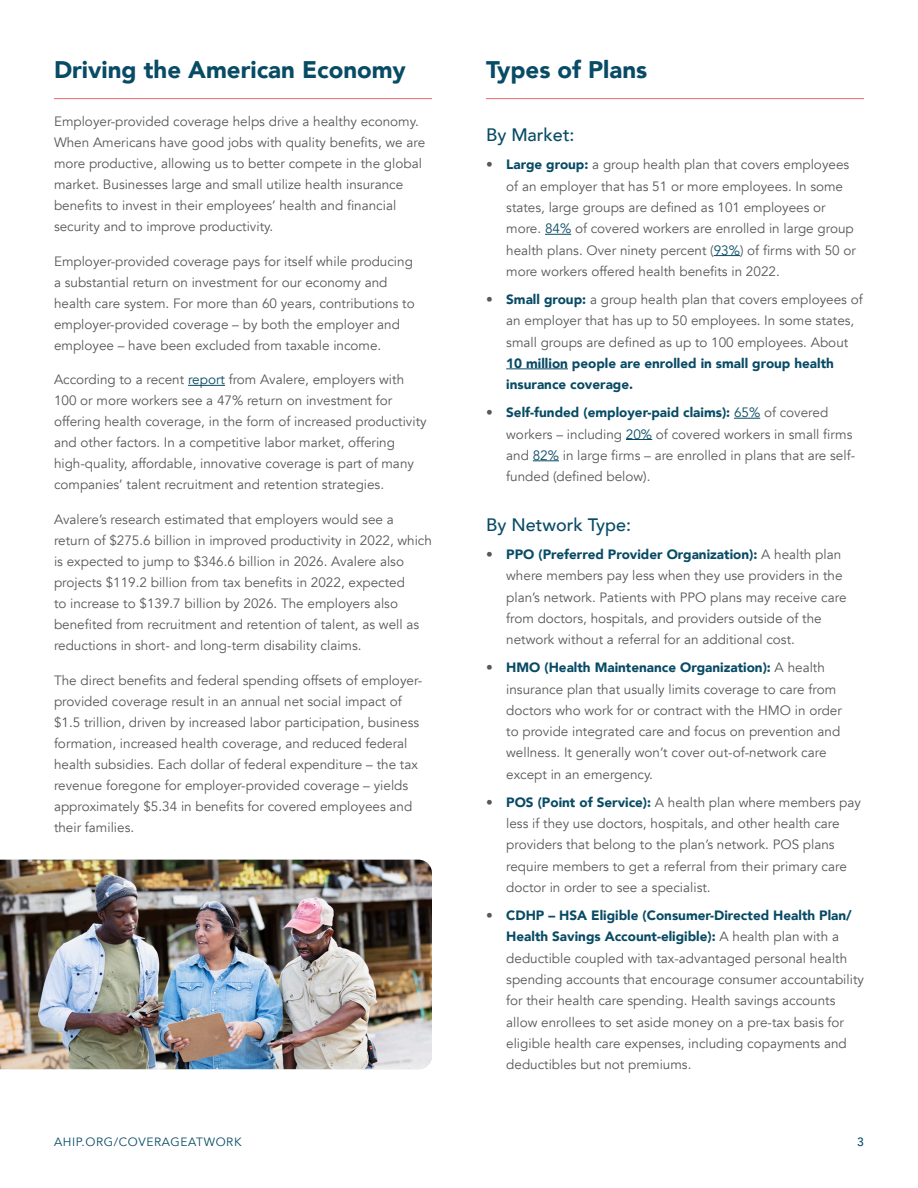
<style>
.page{position:relative;width:918px;height:1188px;background:#fff}
.page>*{position:absolute;margin:0;border:0;box-sizing:border-box;transform-origin:0 0}
.Heading_1{font:900 24px "Avenir";color:#084b65}
.Heading_2{font:500 18px "Avenir";color:#084b65}
.t1{font:13.5px/21.3px "Avenir";color:#57585a}
.t2{font:12px "Avenir";letter-spacing:.05em;color:#084b65}
.t3{font:500 12px "Avenir";color:#084b65}
.s1{color:#084b65}
.s2{font-weight:900;color:#084b65}
</style>
<div class="page">
<hr style="left:54px;top:98px;width:378px;height:1px;background:#ed6970">
<hr style="left:188px;top:385px;width:37px;height:1px;background:#084b65">
<hr style="left:486px;top:98px;width:378px;height:1px;background:#ed6970">
<svg style="left:545px;top:234px;width:26px;height:1px"></svg>
<svg style="left:714px;top:255px;width:26px;height:1px"></svg>
<hr style="left:506px;top:369px;width:62px;height:1px;background:#084b65">
<svg style="left:734px;top:418px;width:26px;height:1px"></svg>
<svg style="left:626px;top:439px;width:26px;height:1px"></svg>
<svg style="left:533px;top:460px;width:26px;height:1px"></svg>
<img style="left:0;top:860px;width:432px;height:209px">
<p class="Heading_1" style="left:54px;top:49px;width:353px">Driving the American Economy</p>
<p class="t1" style="left:54px;top:111px;width:373px">Employer-provided coverage helps drive a healthy economy.<br>When Americans have good jobs with quality benefits, we are more productive, allowing us to better compete in the global market. Businesses large and small utilize health insurance benefits to invest in their employees’ health and financial security and to improve productivity.</p>
<p class="t1" style="left:54px;top:251px;width:362px">Employer-provided coverage pays for itself while producing a substantial return on investment for our economy and health care system. For more than 60 years, contributions to employer-provided coverage – by both the employer and employee – have been excluded from taxable income.</p>
<p class="t1" style="left:54px;top:369px;width:374px">According to a recent <span class="s1">report</span> from Avalere, employers with 100 or more workers see a 47% return on investment for offering health coverage, in the form of increased productivity and other factors. In a competitive labor market, offering high-quality, affordable, innovative coverage is part of many companies’ talent recruitment and retention strategies.</p>
<p class="t1" style="left:54px;top:509px;width:379px">Avalere’s research estimated that employers would see a return of $275.6 billion in improved productivity in 2022, which is expected to jump to $346.6 billion in 2026. Avalere also projects $119.2 billion from tax benefits in 2022, expected<br>to increase to $139.7 billion by 2026. The employers also benefited from recruitment and retention of talent, as well as reductions in short- and long-term disability claims.</p>
<p class="t1" style="left:54px;top:670px;width:370px">The direct benefits and federal spending offsets of employer&shy;provided coverage result in an annual net social impact of $1.5 trillion, driven by increased labor participation, business formation, increased health coverage, and reduced federal health subsidies. Each dollar of federal expenditure – the tax revenue foregone for employer-provided coverage – yields approximately $5.34 in benefits for covered employees and their families.</p>
<p class="Heading_1" style="left:486px;top:49px;width:163px">Types of Plans</p>
<p class="Heading_2" style="left:486px;top:119px;width:90px">By Market:</p>
<p class="t1" style="left:506px;top:154px;width:351px;text-indent:-20px">• <span class="s2">Large group:</span> a group health plan that covers employees of an employer that has 51 or more employees. In some states, large groups are defined as 101 employees or more. <span class="s1">84%</span> of covered workers are enrolled in large group health plans. Over ninety percent (<span class="s1">93%</span>) of firms with 50 or more workers offered health benefits in 2022.</p>
<p class="t1" style="left:506px;top:289px;width:358px;text-indent:-20px">• <span class="s2">Small group:</span> a group health plan that covers employees of an employer that has up to 50 employees. In some states, small groups are defined as up to 100 employees. About <span class="s2">10 million people are enrolled in small group health insurance coverage.</span></p>
<p class="t1" style="left:506px;top:402px;width:350px;text-indent:-20px">• <span class="s2">Self-funded (employer-paid claims):</span> <span class="s1">65%</span> of covered workers – including <span class="s1">20%</span> of covered workers in small firms and <span class="s1">82%</span> in large firms – are enrolled in plans that are self&shy;funded (defined below).</p>
<p class="Heading_2" style="left:486px;top:509px;width:147px">By Network Type:</p>
<p class="t1" style="left:506px;top:544px;width:342px;text-indent:-20px">• <span class="s2">PPO (Preferred Provider Organization):</span> A health plan where members pay less when they use providers in the plan’s network. Patients with PPO plans may receive care from doctors, hospitals, and providers outside of the network without a referral for an additional cost.</p>
<p class="t1" style="left:506px;top:657px;width:337px;text-indent:-20px">• <span class="s2">HMO (Health Maintenance Organization):</span> A health insurance plan that usually limits coverage to care from doctors who work for or contract with the HMO in order to provide integrated care and focus on prevention and wellness. It generally won’t cover out-of-network care except in an emergency.</p>
<p class="t1" style="left:506px;top:792px;width:356px;text-indent:-20px">• <span class="s2">POS (Point of Service):</span> A health plan where members pay less if they use doctors, hospitals, and other health care providers that belong to the plan’s network. POS plans require members to get a referral from their primary care doctor in order to see a specialist.</p>
<p class="t1" style="left:506px;top:905px;width:359px;text-indent:-20px">• <span class="s2">CDHP – HSA Eligible (Consumer-Directed Health Plan/ Health Savings Account-eligible):</span> A health plan with a deductible coupled with tax-advantaged personal health spending accounts that encourage consumer accountability for their health care spending. Health savings accounts allow enrollees to set aside money on a pre-tax basis for eligible health care expenses, including copayments and deductibles but not premiums.</p>
<p class="t2" style="left:54px;top:1135px;width:189px">AHIP.ORG/COVERAGEATWORK</p>
<p class="t3" style="left:857px;top:1131px;width:8px">3</p>
</div>
